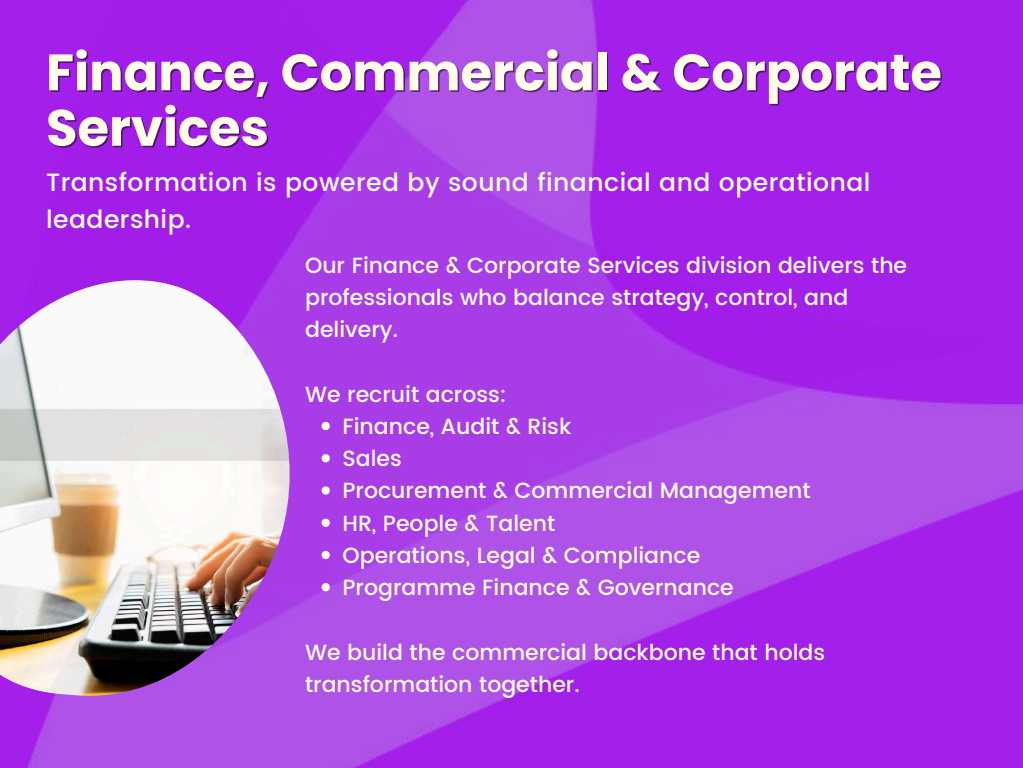
<style>
.page{position:relative;width:1023px;height:768px;background:#fff}
.page>*{position:absolute;margin:0;border:0;box-sizing:border-box;transform-origin:0 0}
.t1{font:700 51.1px/55.5px "Poppins";color:#fffceb}
.t2{font:500 25px/36.7px "Poppins";letter-spacing:.02em;color:#fffceb}
.t3{font:500 22px/32.2px "Poppins";color:#fffceb}
</style>
<div class="page">
<img style="left:0;top:0;width:1022px;height:768px">
<svg style="left:321px;top:422px;width:9px;height:8px"></svg>
<svg style="left:321px;top:454px;width:9px;height:8px"></svg>
<svg style="left:321px;top:486px;width:9px;height:9px"></svg>
<svg style="left:321px;top:519px;width:9px;height:8px"></svg>
<svg style="left:321px;top:551px;width:9px;height:8px"></svg>
<svg style="left:321px;top:583px;width:9px;height:8px"></svg>
<img style="left:0;top:280px;width:289px;height:416px">
<h1 class="t1" style="left:46px;top:45px;width:897px">Finance, Commercial &amp; Corporate<br>Services</h1>
<p class="t2" style="left:46px;top:164px;width:825px">Transformation is powered by sound financial and operational leadership.</p>
<p class="t3" style="left:305px;top:249px;width:603px">Our Finance &amp; Corporate Services division delivers the professionals who balance strategy, control, and delivery.</p>
<p class="t3" style="left:342px;top:378px;width:469px;text-indent:-37px">We recruit across:<br>Finance, Audit &amp; Risk<br>Sales<br>Procurement &amp; Commercial Management<br>HR, People &amp; Talent<br>Operations, Legal &amp; Compliance<br>Programme Finance &amp; Governance</p>
<p class="t3" style="left:305px;top:636px;width:521px">We build the commercial backbone that holds transformation together.</p>
</div>
